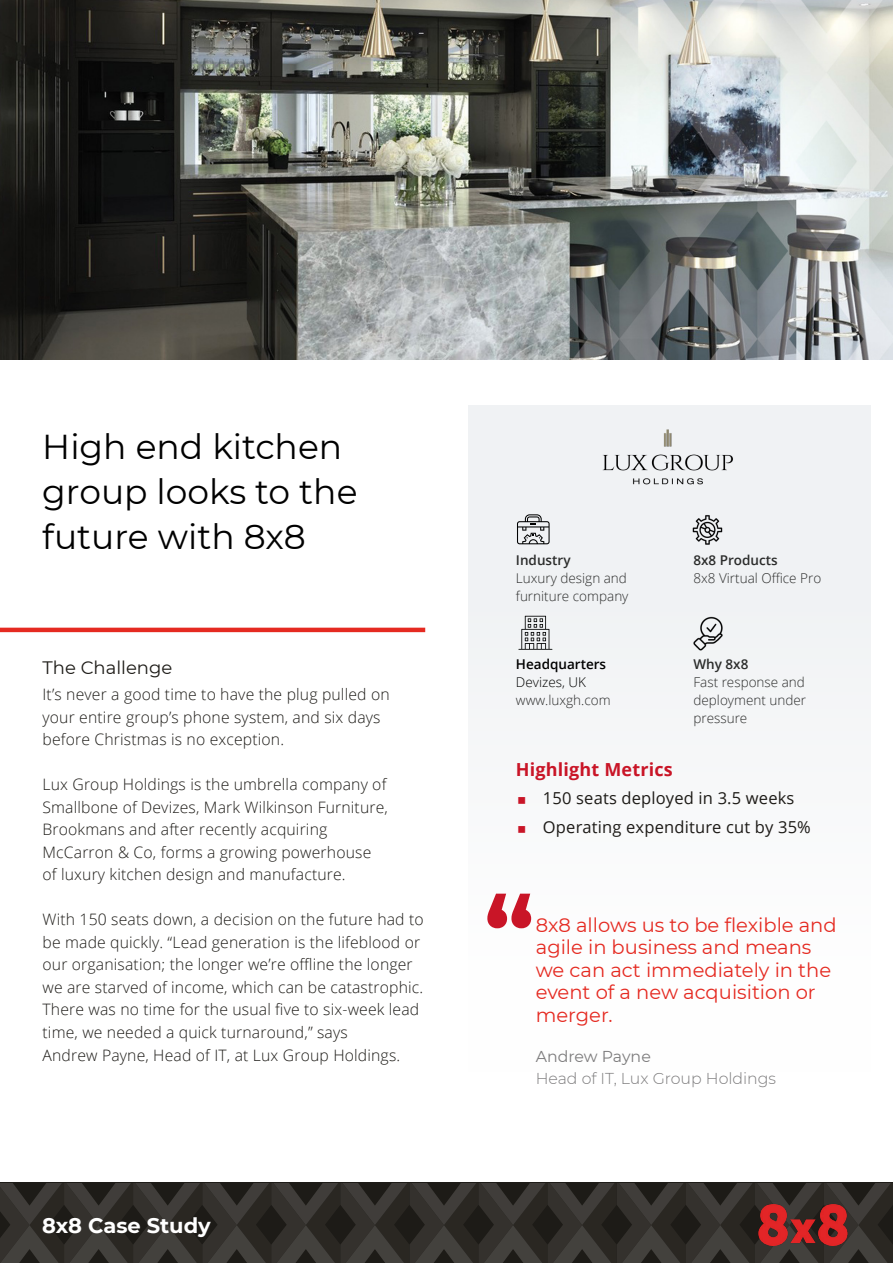
<style>
.page{position:relative;width:893px;height:1263px;background:#fff}
.page>*{position:absolute;margin:0;border:0;box-sizing:border-box;transform-origin:0 0}
.t1{font:700 102px "Montserrat";color:#c91527}
.t2{font:34.5px/45px "Montserrat";color:#000}
.t3{font:700 21px "Montserrat";color:#fff}
.t4{font:19.5px/22.5px "Montserrat";color:#e52a21}
.t5{font:700 18px "Open Sans";letter-spacing:.01em;color:#c91527}
.t6{font:18px "Montserrat";color:#1d1b17}
.t7{font:16.5px/28.3px "Open Sans";letter-spacing:.01em;color:#1d1b17}
.t8{font:300 15.75px/22.5px "Open Sans";letter-spacing:.01em;color:#1d1b17}
.t9{font:300 15.75px "Montserrat";color:#7d7c7d}
.t10{font:15.75px "Montserrat";color:#7d7c7d}
.t11{font:300 13.5px/18px "Open Sans";color:#2b2c2b}
.t12{font:600 13.5px "Open Sans";color:#2b2c2b}
.t13{font:600 13.5px "Open Sans";color:#000}
.t14{font:300 13.5px "Open Sans";color:#000}
</style>
<div class="page">
<div style="left:468px;top:405px;width:402px;height:666px;background:#f0f2f4"></div>
<svg style="left:0;top:1183px;width:893px;height:80px;background:#312f2b"></svg>
<hr style="left:0;top:628px;width:425px;height:4px;background:#e52a21">
<svg style="left:517px;top:514px;width:33px;height:30px"></svg>
<svg style="left:518px;top:616px;width:34px;height:34px"></svg>
<img style="left:692px;top:515px;width:31px;height:30px">
<img style="left:693px;top:616px;width:30px;height:34px">
<img style="left:757px;top:1203px;width:92px;height:42px">
<img style="left:0;top:0;width:893px;height:359px">
<img style="left:603px;top:429px;width:130px;height:56px">
<h2 class="t2" style="left:42px;top:423px;width:317px">High end kitchen group looks to the future with 8x8</h2>
<p class="t6" style="left:43px;top:655px;width:131px">The Challenge</p>
<p class="t8" style="left:43px;top:683px;width:349px">It’s never a good time to have the plug pulled on your entire group’s phone system, and six days before Christmas is no exception.</p>
<p class="t8" style="left:43px;top:773px;width:347px">Lux Group Holdings is the umbrella company of Smallbone of Devizes, Mark Wilkinson Furniture, Brookmans and after recently acquiring McCarron &amp; Co, forms a growing powerhouse of luxury kitchen design and manufacture.</p>
<p class="t8" style="left:43px;top:908px;width:383px">With 150 seats down, a decision on the future had to be made quickly. “Lead generation is the lifeblood or our organisation; the longer we’re offline the longer we are starved of income, which can be catastrophic.<br>There was no time for the usual five to six-week lead time, we needed a quick turnaround,” says<br>Andrew Payne, Head of IT, at Lux Group Holdings.</p>
<h3 class="t3" style="left:42px;top:1210px;width:170px">8x8 Case Study</h3>
<p class="t12" style="left:516px;top:551px;width:56px">Industry</p>
<p class="t11" style="left:516px;top:569px;width:114px">Luxury design and furniture company</p>
<p class="t13" style="left:516px;top:655px;width:92px">Headquarters</p>
<p class="t14" style="left:516px;top:673px;width:72px">Devizes, UK</p>
<p class="t11" style="left:516px;top:691px;width:96px">www.luxgh.com</p>
<p class="t12" style="left:693px;top:551px;width:86px">8x8 Products</p>
<p class="t11" style="left:693px;top:569px;width:129px">8x8 Virtual Office Pro</p>
<p class="t12" style="left:693px;top:655px;width:56px">Why 8x8</p>
<p class="t11" style="left:693px;top:673px;width:114px;text-align:justify">Fast response and deployment under pressure</p>
<p class="t5" style="left:516px;top:757px;width:158px">Highlight Metrics</p>
<p class="t7" style="left:543px;top:784px;width:269px">150 seats deployed in 3.5 weeks<br>Operating expenditure cut by 35%</p>
<h1 class="t1" style="left:484px;top:859px;width:52px">“</h1>
<p class="t4" style="left:536px;top:913px;width:302px">8x8 allows us to be flexible and agile in business and means we can act immediately in the event of a new acquisition or merger.</p>
<p class="t10" style="left:536px;top:1045px;width:117px">Andrew Payne</p>
<p class="t9" style="left:536px;top:1068px;width:242px">Head of IT, Lux Group Holdings</p>
</div>
